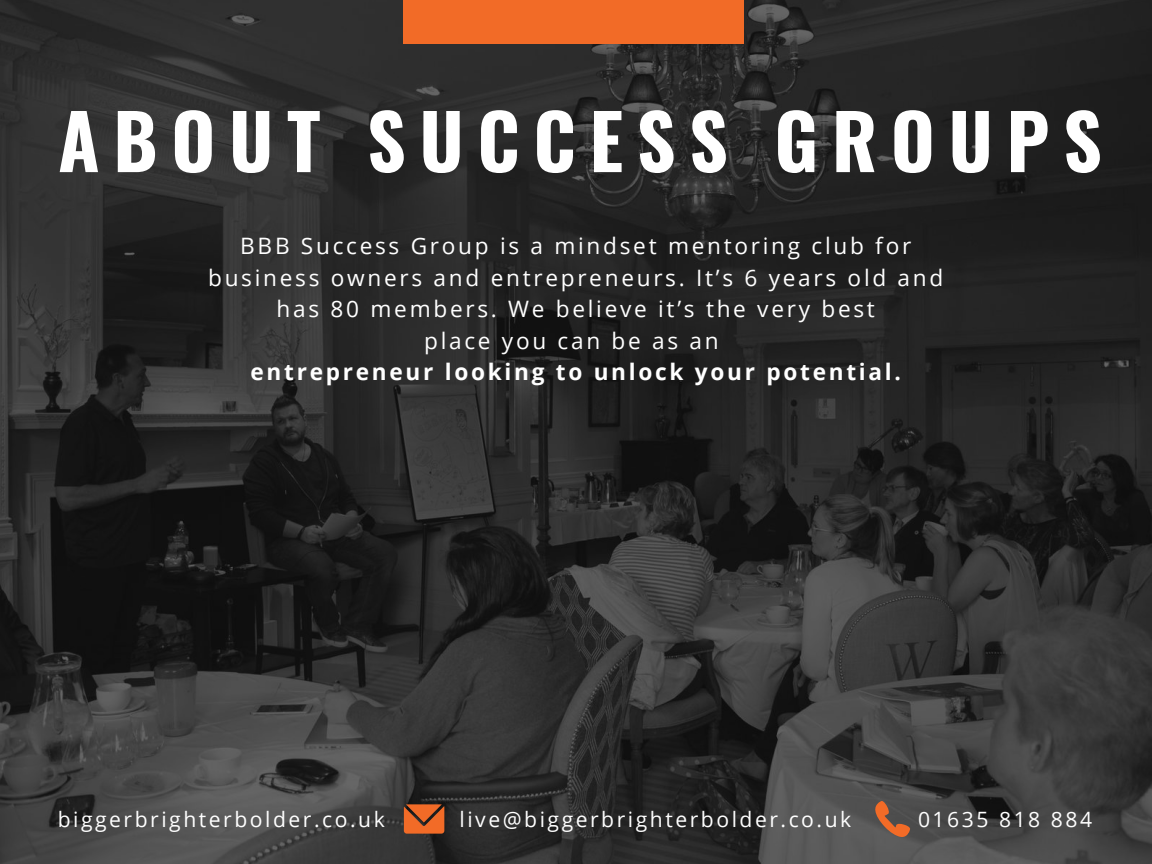
<style>
.page{position:relative;width:1152px;height:864px;background:#fff}
.page>*{position:absolute;margin:0;border:0;box-sizing:border-box;transform-origin:0 0}
.t1{font:700 75.45px "Oswald";letter-spacing:.18em;color:#fff}
.t2{font:22.65px/31.5px "Open Sans";letter-spacing:.12em;color:#fff;text-align:center}
.t3{font:700 22.65px "Open Sans";letter-spacing:.12em;color:#fff}
.t4{font:21.15px "Open Sans";letter-spacing:.12em;color:#fff}
</style>
<div class="page">
<img style="left:0;top:0;width:1152px;height:864px">
<div style="left:403px;top:0;width:341px;height:44px;background:#f26b27"></div>
<svg style="left:875px;top:801px;width:35px;height:36px"></svg>
<svg style="left:404px;top:804px;width:40px;height:30px"></svg>
<h1 class="t1" style="left:58px;top:82px;width:1045px">ABOUT SUCCESS GROUPS</h1>
<p class="t2" style="left:208px;top:230px;width:737px">BBB Success Group is a mindset mentoring club for business owners and entrepreneurs. It’s 6 years old and has 80 members. We believe it’s the very best<br>place you can be as an</p>
<p class="t3" style="left:251px;top:356px;width:652px">entrepreneur looking to unlock your potential.</p>
<p class="t4" style="left:58px;top:804px;width:329px">biggerbrighterbolder.co.uk</p>
<p class="t4" style="left:459px;top:804px;width:393px">live@biggerbrighterbolder.co.uk</p>
<p class="t4" style="left:918px;top:804px;width:176px">01635 818 884</p>
</div>
